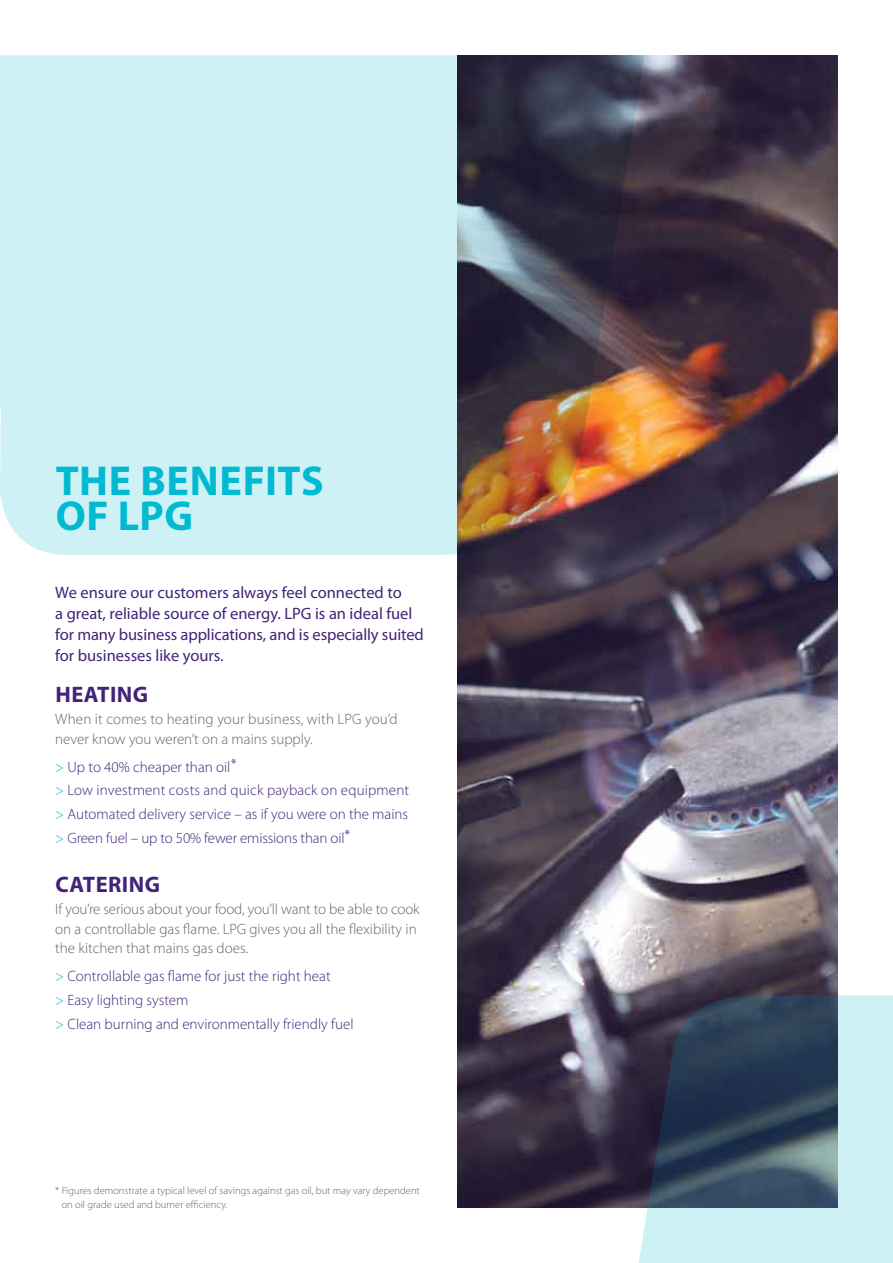
<style>
.page{position:relative;width:893px;height:1263px;background:#fff}
.page>*{position:absolute;margin:0;border:0;box-sizing:border-box;transform-origin:0 0}
.t1{font:700 42px/34.5px "Myriad Pro";letter-spacing:.015em;color:#00bad1}
.t2{font:700 22.5px "Myriad Pro";letter-spacing:.02em;color:#422379}
.t3{font:16.5px/21px "Myriad Pro";color:#422379}
.t4{font:300 15px/23.7px "Myriad Pro";color:#422379}
.t5{font:300 15px/19.5px "Myriad Pro";color:#636466}
.t6{font:300 10.5px/13.5px "Myriad Pro";color:#636466}
.s1{color:#00bad1}
</style>
<div class="page">
<div style="left:0;top:55px;width:457px;height:500px;background:#cdf1f5"></div>
<img style="left:457px;top:55px;width:381px;height:1153px">
<svg style="left:613px;top:995px;width:280px;height:268px"></svg>
<h1 class="t1" style="left:56px;top:462px;width:269px">THE BENEFITS<br>OF LPG</h1>
<p class="t3" style="left:55px;top:582px;width:370px">We ensure our customers always feel connected to<br>a great, reliable source of energy. LPG is an ideal fuel for many business applications, and is especially suited for businesses like yours.</p>
<h2 class="t2" style="left:56px;top:680px;width:94px">HEATING</h2>
<p class="t5" style="left:55px;top:709px;width:344px">When it comes to heating your business, with LPG you’d never know you weren’t on a mains supply.</p>
<p class="t4" style="left:55px;top:755px;width:355px"><span class="s1">&gt;</span> Up to 40% cheaper than oil*<br><span class="s1">&gt;</span> Low investment costs and quick payback on equipment <span class="s1">&gt;</span> Automated delivery service – as if you were on the mains <span class="s1">&gt;</span> Green fuel – up to 50% fewer emissions than oil*</p>
<h2 class="t2" style="left:56px;top:870px;width:106px">CATERING</h2>
<p class="t5" style="left:55px;top:899px;width:366px">If you’re serious about your food, you’ll want to be able to cook on a controllable gas flame. LPG gives you all the flexibility in the kitchen that mains gas does.</p>
<p class="t4" style="left:55px;top:964px;width:300px"><span class="s1">&gt;</span> Controllable gas flame for just the right heat<br><span class="s1">&gt;</span> Easy lighting system<br><span class="s1">&gt;</span> Clean burning and environmentally friendly fuel</p>
<p class="t6" style="left:62px;top:1184px;width:360px;text-indent:-6px">* Figures demonstrate a typical level of savings against gas oil, but may vary dependent on oil grade used and burner efficiency.</p>
</div>
